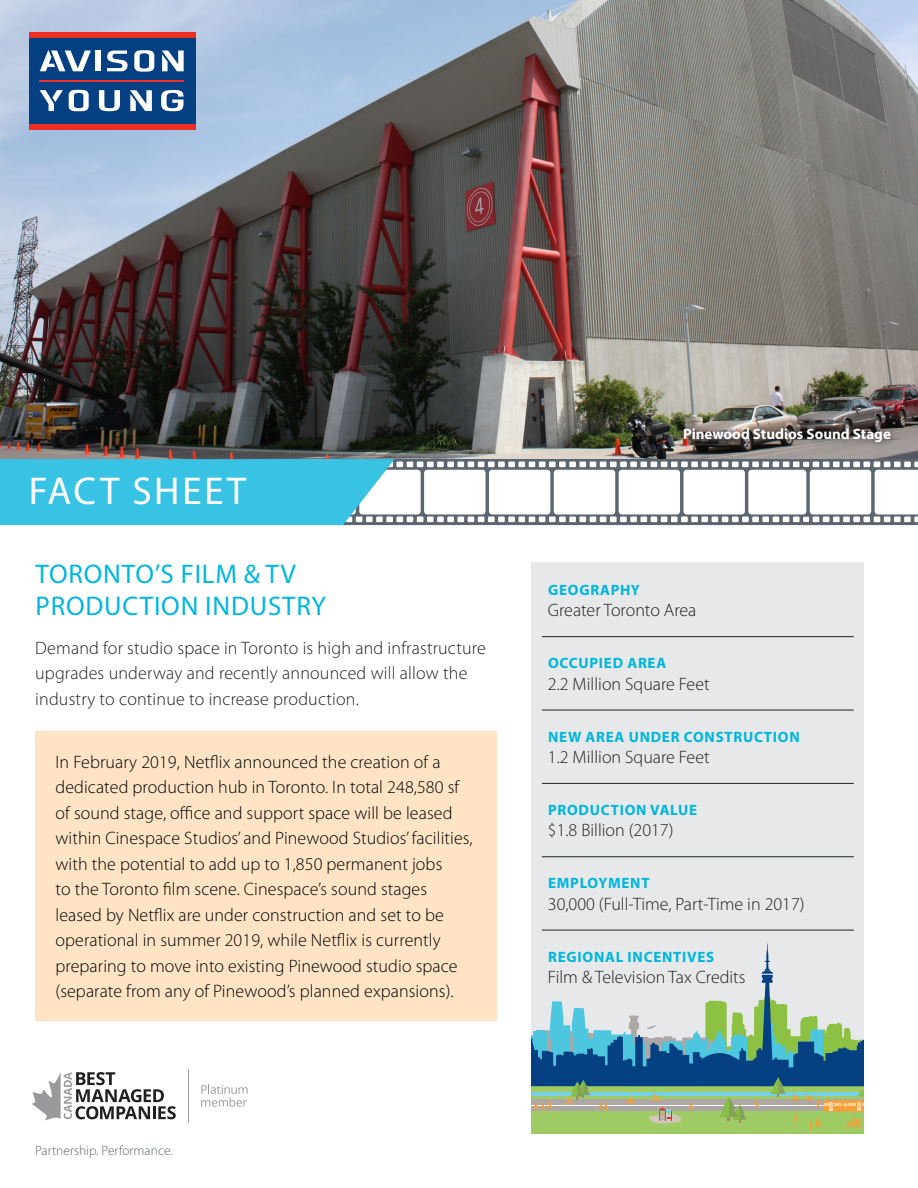
<style>
.page{position:relative;width:918px;height:1188px;background:#fff}
.page>*{position:absolute;margin:0;border:0;box-sizing:border-box;transform-origin:0 0}
.t1{font:39px "Myriad Pro";letter-spacing:.07em;color:#fff}
.t2{font:27px/32.4px "Myriad Pro";letter-spacing:.03em;color:#00b6de}
.t3{font:300 18px/25.5px "Myriad Pro";letter-spacing:.005em;color:#000}
.t4{font:300 18px/25.5px "Myriad Pro";letter-spacing:.01em;color:#231f20}
.t5{font:700 15px "Myriad Pro";letter-spacing:.05em;color:#00b6de}
.t6{font:700 15px "Myriad Pro";color:#fff}
.t7{font:300 13.5px "Myriad Pro";color:#5b6771}
</style>
<div class="page">
<svg style="left:32px;top:1072px;width:144px;height:48px"></svg>
<svg style="left:201px;top:1085px;width:47px;height:22px"></svg>
<hr style="left:188px;top:1069px;width:1px;height:53px;background:#97999b">
<img style="left:0;top:0;width:918px;height:459px">
<div style="left:532px;top:562px;width:332px;height:572px;background:#e6e8e9"></div>
<hr style="left:542px;top:636px;width:312px;height:1px;background:#231f20">
<hr style="left:542px;top:710px;width:312px;height:1px;background:#231f20">
<hr style="left:542px;top:783px;width:312px;height:1px;background:#231f20">
<hr style="left:542px;top:856px;width:312px;height:1px;background:#231f20">
<hr style="left:542px;top:930px;width:312px;height:1px;background:#231f20">
<div style="left:29px;top:38px;width:167px;height:86px;background:#054082"></div>
<div style="left:95px;top:51px;width:6px;height:20px;background:#fff"></div>
<svg style="left:162px;top:51px;width:22px;height:20px"></svg>
<svg style="left:107px;top:51px;width:21px;height:20px"></svg>
<svg style="left:134px;top:50px;width:21px;height:22px"></svg>
<svg style="left:130px;top:90px;width:22px;height:21px"></svg>
<svg style="left:40px;top:50px;width:51px;height:21px"></svg>
<svg style="left:40px;top:90px;width:49px;height:21px"></svg>
<svg style="left:99px;top:90px;width:21px;height:21px"></svg>
<svg style="left:161px;top:90px;width:23px;height:21px"></svg>
<div style="left:29px;top:124px;width:167px;height:5px;background:#ee2e22"></div>
<div style="left:29px;top:32px;width:167px;height:6px;background:#ee2e22"></div>
<hr style="left:39px;top:80px;width:145px;height:2px;background:#ee2e22">
<div style="left:532px;top:1086px;width:332px;height:38px;background:#9fcb65"></div>
<hr style="left:532px;top:1092px;width:332px;height:4px;background:#77d0e5">
<svg style="left:532px;top:942px;width:332px;height:144px"></svg>
<div style="left:532px;top:1096px;width:332px;height:38px;background:#9fcb65"></div>
<div style="left:532px;top:1100px;width:332px;height:11px;background:#ada7a5"></div>
<hr style="left:532px;top:1105px;width:332px;height:1px;background:#fff">
<svg style="left:599px;top:1103px;width:9px;height:8px"></svg>
<svg style="left:689px;top:1103px;width:4px;height:8px"></svg>
<svg style="left:534px;top:1100px;width:18px;height:11px"></svg>
<svg style="left:755px;top:1100px;width:4px;height:8px"></svg>
<svg style="left:626px;top:1097px;width:9px;height:8px"></svg>
<svg style="left:565px;top:1080px;width:25px;height:25px"></svg>
<svg style="left:720px;top:1097px;width:27px;height:25px"></svg>
<svg style="left:771px;top:1077px;width:15px;height:20px"></svg>
<svg style="left:649px;top:1094px;width:33px;height:30px"></svg>
<svg style="left:792px;top:1089px;width:72px;height:42px"></svg>
<div style="left:676px;top:421px;width:222px;height:29px;background:#231f20;opacity:.75"></div>
<svg style="left:0;top:459px;width:918px;height:66px"></svg>
<div style="left:35px;top:731px;width:461px;height:289px;background:#fee4c5"></div>
<h1 class="t1" style="left:29px;top:467px;width:219px">FACT SHEET</h1>
<h2 class="t2" style="left:36px;top:557px;width:292px">TORONTO’S FILM &amp; TV<br>PRODUCTION INDUSTRY</h2>
<p class="t4" style="left:35px;top:635px;width:452px">Demand for studio space in Toronto is high and infrastructure upgrades underway and recently announced will allow the industry to continue to increase production.</p>
<p class="t3" style="left:55px;top:749px;width:419px">In February 2019, Netflix announced the creation of a dedicated production hub in Toronto. In total 248,580 sf of sound stage, office and support space will be leased within Cinespace Studios’ and Pinewood Studios’ facilities, with the potential to add up to 1,850 permanent jobs<br>to the Toronto film scene. Cinespace’s sound stages leased by Netflix are under construction and set to be operational in summer 2019, while Netflix is currently preparing to move into existing Pinewood studio space (separate from any of Pinewood’s planned expansions).</p>
<p class="t7" style="left:35px;top:1142px;width:139px">Partnership. Performance.</p>
<p class="t6" style="left:683px;top:424px;width:209px">Pinewood Studios Sound Stage</p>
<p class="t5" style="left:548px;top:580px;width:93px">GEOGRAPHY</p>
<p class="t4" style="left:548px;top:598px;width:150px">Greater Toronto Area</p>
<p class="t5" style="left:548px;top:653px;width:120px">OCCUPIED AREA</p>
<p class="t4" style="left:548px;top:671px;width:163px">2.2 Million Square Feet</p>
<p class="t5" style="left:548px;top:727px;width:253px">NEW AREA UNDER CONSTRUCTION</p>
<p class="t4" style="left:548px;top:744px;width:163px">1.2 Million Square Feet</p>
<p class="t5" style="left:548px;top:800px;width:151px">PRODUCTION VALUE</p>
<p class="t4" style="left:548px;top:818px;width:127px">$1.8 Billion (2017)</p>
<p class="t5" style="left:548px;top:873px;width:103px">EMPLOYMENT</p>
<p class="t4" style="left:548px;top:891px;width:258px">30,000 (Full-Time, Part-Time in 2017)</p>
<p class="t5" style="left:548px;top:947px;width:168px">REGIONAL INCENTIVES</p>
<p class="t4" style="left:548px;top:964px;width:199px">Film &amp; Television Tax Credits</p>
</div>
